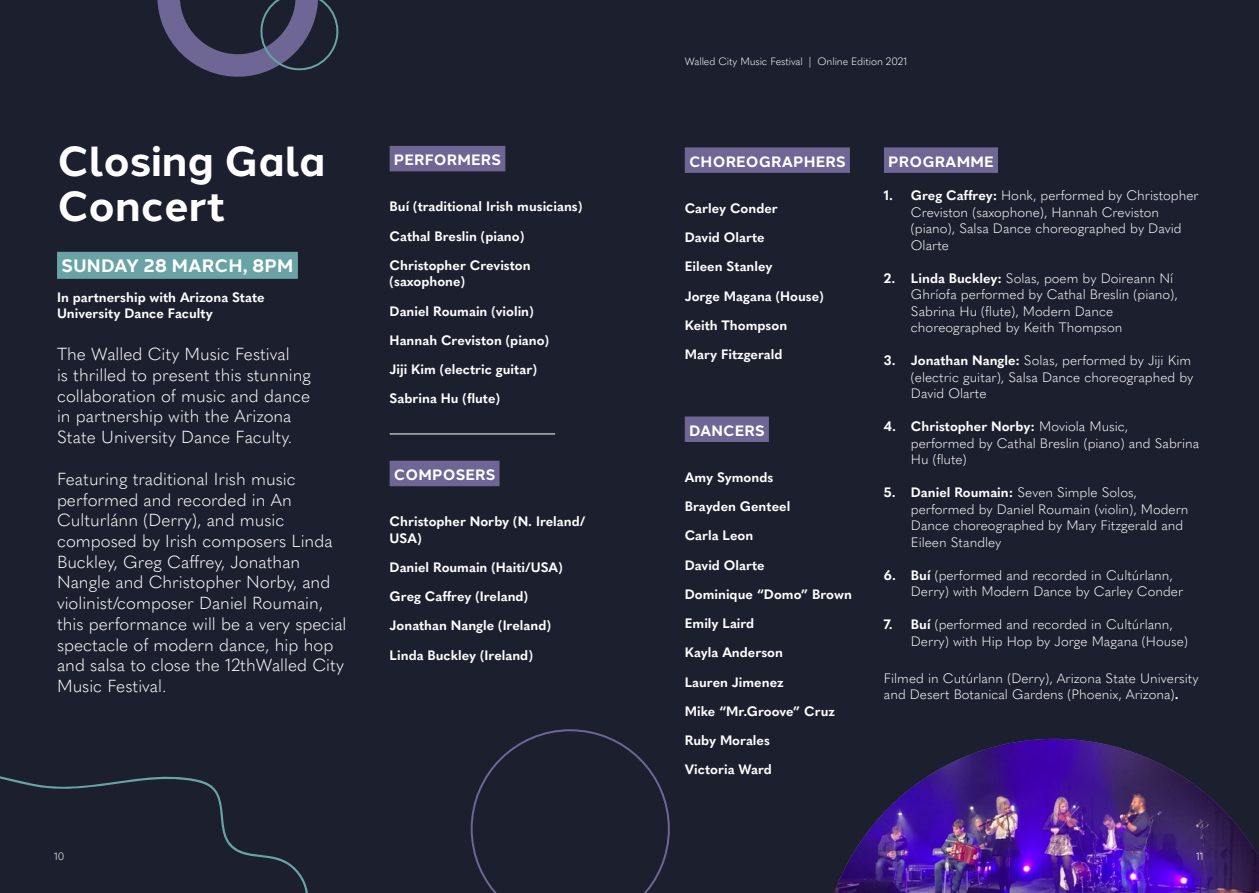
<style>
.page{position:relative;width:1259px;height:893px;background:#1c1f2e}
.page>*{position:absolute;margin:0;border:0;box-sizing:border-box;transform-origin:0 0}
.t1{font:700 42px/45px "Halcom";color:#fff}
.t2{font:700 18px "Halcom";letter-spacing:.01em;color:#fff}
.t3{font:300 17.25px/20.7px "Quasimoda";color:#fff}
.t4{font:700 15px "Halcom";letter-spacing:.01em;color:#fff}
.t5{font:300 13.5px/16.5px "Quasimoda";color:#fff}
.t6{font:700 13.5px/29.2px "Quasimoda";color:#fff}
.t7{font:300 10.5px "Quasimoda";letter-spacing:-.01em;color:#fff}
.s1{font-weight:700}
</style>
<div class="page">
<div style="left:57px;top:252px;width:241px;height:27px;background:#69a3a6"></div>
<svg style="left:157px;top:0;width:182px;height:77px"></svg>
<div style="left:390px;top:146px;width:115px;height:25px;background:#6e6694"></div>
<hr style="left:390px;top:434px;width:165px;height:1px;background:#fff">
<div style="left:390px;top:461px;width:109px;height:25px;background:#6e6694"></div>
<div style="left:685px;top:147px;width:165px;height:26px;background:#6e6694"></div>
<div style="left:685px;top:416px;width:84px;height:26px;background:#6e6694"></div>
<div style="left:884px;top:147px;width:114px;height:26px;background:#6e6694"></div>
<svg style="left:0;top:776px;width:308px;height:117px"></svg>
<svg style="left:471px;top:729px;width:199px;height:164px"></svg>
<img style="left:834px;top:739px;width:425px;height:154px">
<h1 class="t1" style="left:57px;top:136px;width:270px">Closing Gala<br>Concert</h1>
<h2 class="t2" style="left:61px;top:252px;width:234px">SUNDAY 28 MARCH, 8PM</h2>
<p class="t6" style="left:57px;top:288px;width:209px;line-height:16.5px">In partnership with Arizona State<br>University Dance Faculty</p>
<p class="t3" style="left:57px;top:343px;width:255px">The Walled City Music Festival<br>is thrilled to present this stunning collaboration of music and dance in partnership with the Arizona State University Dance Faculty.</p>
<p class="t3" style="left:57px;top:467px;width:291px">Featuring traditional Irish music performed and recorded in An<br>Culturlánn (Derry), and music composed by Irish composers Linda<br>Buckley, Greg Caffrey, Jonathan<br>Nangle and Christopher Norby, and violinist/composer Daniel Roumain, this performance will be a very special spectacle of modern dance, hip hop and salsa to close the 12thWalled City<br>Music Festival.</p>
<p class="t4" style="left:394px;top:148px;width:109px">PERFORMERS</p>
<p class="t6" style="left:390px;top:191px;width:194px">Buí (traditional Irish musicians)<br>Cathal Breslin (piano)<br>Christopher Creviston</p>
<p class="t6" style="left:390px;top:266px;width:161px">(saxophone)<br>Daniel Roumain (violin)<br>Hannah Creviston (piano)<br>Jiji Kim (electric guitar)<br>Sabrina Hu (flute)</p>
<p class="t4" style="left:394px;top:462px;width:103px">COMPOSERS</p>
<p class="t6" style="left:390px;top:512px;width:197px;line-height:16.5px">Christopher Norby (N. Ireland/<br>USA)</p>
<p class="t6" style="left:390px;top:551px;width:175px">Daniel Roumain (Haiti/USA)<br>Greg Caffrey (Ireland)<br>Jonathan Nangle (Ireland)<br>Linda Buckley (Ireland)</p>
<p class="t7" style="left:685px;top:54px;width:224px">Walled City Music Festival | Online Edition 2021</p>
<p class="t4" style="left:689px;top:149px;width:158px">CHOREOGRAPHERS</p>
<p class="t6" style="left:685px;top:192px;width:141px">Carley Conder<br>David Olarte<br>Eileen Stanley<br>Jorge Magana (House)<br>Keith Thompson<br>Mary Fitzgerald</p>
<p class="t4" style="left:689px;top:418px;width:77px">DANCERS</p>
<p class="t6" style="left:685px;top:461px;width:169px">Amy Symonds<br>Brayden Genteel<br>Carla Leon<br>David Olarte<br>Dominique “Domo” Brown<br>Emily Laird<br>Kayla Anderson<br>Lauren Jimenez<br>Mike “Mr.Groove” Cruz<br>Ruby Morales<br>Victoria Ward</p>
<p class="t4" style="left:888px;top:149px;width:107px">PROGRAMME</p>
<p class="t5" style="left:911px;top:186px;width:289px;text-indent:-27px"><span class="s1">1. Greg Caffrey:</span> Honk, performed by Christopher Creviston (saxophone), Hannah Creviston (piano), Salsa Dance choreographed by David Olarte</p>
<p class="t5" style="left:911px;top:269px;width:268px;text-indent:-27px"><span class="s1">2. Linda Buckley:</span> Solas, poem by Doireann Ní Ghríofa performed by Cathal Breslin (piano), Sabrina Hu (flute), Modern Dance choreographed by Keith Thompson</p>
<p class="t5" style="left:911px;top:351px;width:284px;text-indent:-27px"><span class="s1">3. Jonathan Nangle:</span> Solas, performed by Jiji Kim (electric guitar), Salsa Dance choreographed by<br>David Olarte</p>
<p class="t5" style="left:911px;top:417px;width:290px;text-indent:-27px"><span class="s1">4. Christopher Norby:</span> Moviola Music,<br>performed by Cathal Breslin (piano) and Sabrina<br>Hu (flute)</p>
<p class="t5" style="left:911px;top:483px;width:279px;text-indent:-27px"><span class="s1">5. Daniel Roumain:</span> Seven Simple Solos, performed by Daniel Roumain (violin), Modern Dance choreographed by Mary Fitzgerald and Eileen Standley</p>
<p class="t5" style="left:911px;top:566px;width:274px;text-indent:-27px"><span class="s1">6. Buí</span> (performed and recorded in Cultúrlann,<br>Derry) with Modern Dance by Carley Conder</p>
<p class="t5" style="left:911px;top:615px;width:279px;text-indent:-27px"><span class="s1">7. Buí</span> (performed and recorded in Cultúrlann,<br>Derry) with Hip Hop by Jorge Magana (House)</p>
<p class="t5" style="left:884px;top:669px;width:316px">Filmed in Cutúrlann (Derry), Arizona State University and Desert Botanical Gardens (Phoenix, Arizona)<span class="s1">.</span></p>
<p class="t7" style="left:54px;top:848px;width:12px">10</p>
<p class="t7" style="left:1196px;top:848px;width:9px">11</p>
</div>
